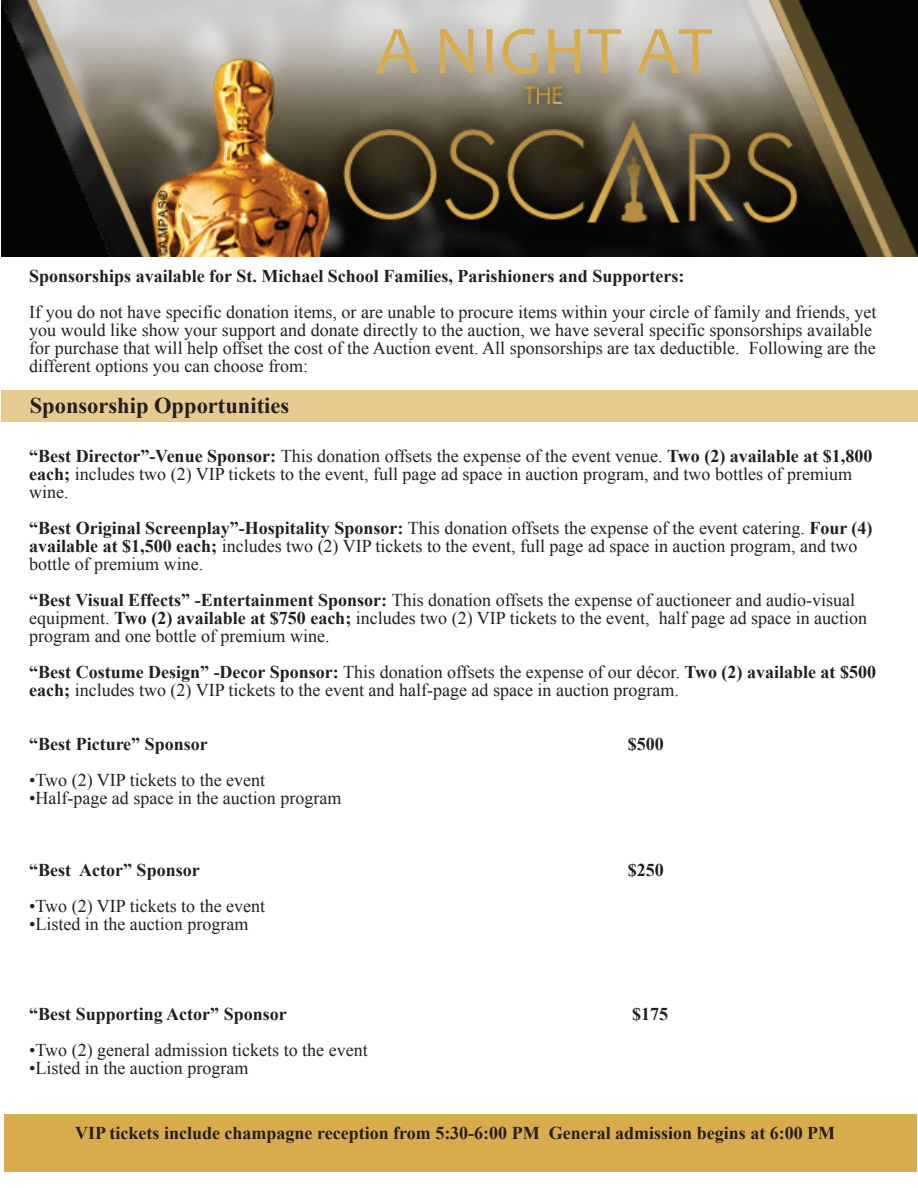
<style>
.page{position:relative;width:918px;height:1188px;background:#fff}
.page>*{position:absolute;margin:0;border:0;box-sizing:border-box;transform-origin:0 0}
.t1{font:69px "Candara";color:#d8ab4c}
.t2{font:700 22.5px "Times New Roman";color:#231f20}
.t3{font:18px/18px "Times New Roman";color:#231f20}
.t4{font:700 18px "Times New Roman";color:#231f20}
.s1{font-weight:700}
</style>
<div class="page">
<div style="left:4px;top:1115px;width:913px;height:57px;background:#d8ab4c"></div>
<div style="left:1px;top:390px;width:917px;height:32px;background:#e6ca90"></div>
<img style="left:1px;top:0;width:917px;height:256px">
<h1 class="t1" style="left:376px;top:7px;width:338px">A NIGHT AT</h1>
<p class="t4" style="left:29px;top:264px;width:657px">Sponsorships available for St. Michael School Families, Parishioners and Supporters:</p>
<p class="t3" style="left:29px;top:303px;width:849px">If you do not have specific donation items, or are unable to procure items within your circle of family and friends, yet you would like show your support and donate directly to the auction, we have several specific sponsorships available for purchase that will help offset the cost of the Auction event. All sponsorships are tax deductible. Following are the different options you can choose from:</p>
<p class="t2" style="left:30px;top:390px;width:261px">Sponsorship Opportunities</p>
<p class="t3" style="left:29px;top:447px;width:845px"><span class="s1">“Best Director”-Venue Sponsor:</span> This donation offsets the expense of the event venue. <span class="s1">Two (2) available at $1,800 each;</span> includes two (2) VIP tickets to the event, full page ad space in auction program, and two bottles of premium wine.</p>
<p class="t3" style="left:29px;top:519px;width:845px"><span class="s1">“Best Original Screenplay”-Hospitality Sponsor:</span> This donation offsets the expense of the event catering. <span class="s1">Four (4) available at $1,500 each;</span> includes two (2) VIP tickets to the event, full page ad space in auction program, and two bottle of premium wine.</p>
<p class="t3" style="left:29px;top:591px;width:840px"><span class="s1">“Best Visual Effects” -Entertainment Sponsor:</span> This donation offsets the expense of auctioneer and audio-visual equipment. <span class="s1">Two (2) available at $750 each;</span> includes two (2) VIP tickets to the event, half page ad space in auction program and one bottle of premium wine.</p>
<p class="t3" style="left:29px;top:663px;width:848px"><span class="s1">“Best Costume Design” -Decor Sponsor:</span> This donation offsets the expense of our décor. <span class="s1">Two (2) available at $500 each;</span> includes two (2) VIP tickets to the event and half-page ad space in auction program.</p>
<p class="t4" style="left:29px;top:732px;width:180px">“Best Picture” Sponsor</p>
<p class="t4" style="left:628px;top:732px;width:37px">$500</p>
<p class="t3" style="left:29px;top:771px;width:238px">•Two (2) VIP tickets to the event</p>
<p class="t3" style="left:29px;top:789px;width:314px">•Half-page ad space in the auction program</p>
<p class="t4" style="left:29px;top:858px;width:172px">“Best Actor” Sponsor</p>
<p class="t4" style="left:628px;top:858px;width:37px">$250</p>
<p class="t3" style="left:29px;top:897px;width:238px">•Two (2) VIP tickets to the event</p>
<p class="t3" style="left:29px;top:915px;width:221px">•Listed in the auction program</p>
<p class="t4" style="left:29px;top:1002px;width:259px">“Best Supporting Actor” Sponsor</p>
<p class="t4" style="left:632px;top:1002px;width:37px">$175</p>
<p class="t3" style="left:29px;top:1041px;width:340px">•Two (2) general admission tickets to the event</p>
<p class="t3" style="left:29px;top:1059px;width:221px">•Listed in the auction program</p>
<p class="t4" style="left:75px;top:1121px;width:762px">VIP tickets include champagne reception from 5:30-6:00 PM General admission begins at 6:00 PM</p>
</div>
